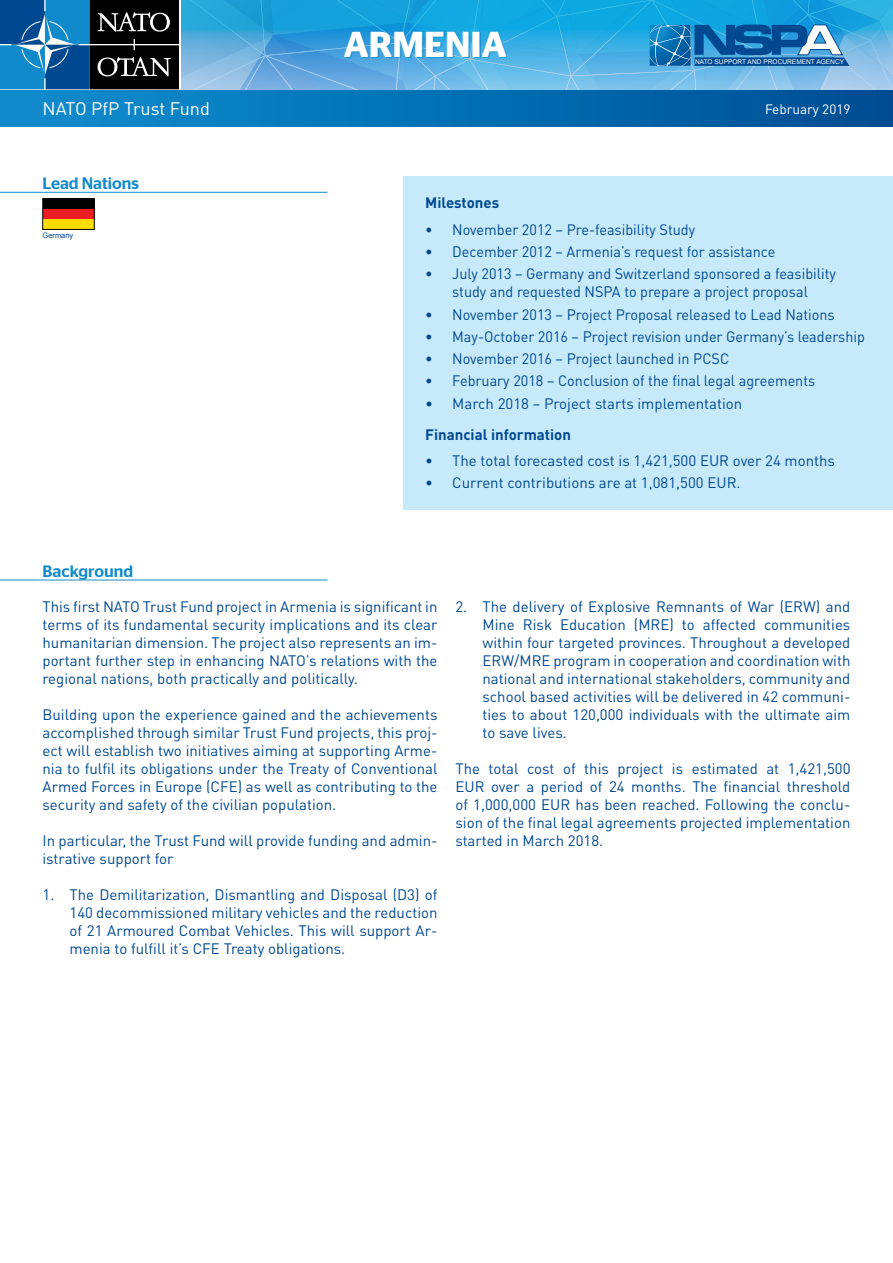
<style>
.page{position:relative;width:893px;height:1263px;background:#fff}
.page>*{position:absolute;margin:0;border:0;box-sizing:border-box;transform-origin:0 0}
.t1{font:600 36px "Stag Sans";color:#fff}
.t2{font:18px "DIN Pro";color:#fff}
.t3{font:500 16.5px "Stag Sans";color:#118acb}
.t4{font:15px/18px "DIN Pro";color:#004990;text-align:justify}
.t5{font:15px/18px "DIN Pro";color:#004990;text-align:center;scale:.96 1}
.t6{font:700 15px "DIN Pro";color:#004990}
.t7{font:13.5px "DIN Pro";color:#fff}
.t8{font:7.5px "Arial";color:#004990}
.t9{font:6.6px "Arial";color:#fff}
</style>
<div class="page">
<svg style="left:0;top:89px;width:180px;height:2px"></svg>
<div style="left:0;top:91px;width:893px;height:36px;background:linear-gradient(to right,#0d8fcf,#004f95)"></div>
<div style="left:404px;top:176px;width:489px;height:333px;background:#c7eafb"></div>
<svg style="left:0;top:0;width:893px;height:89px;background:#3892c3"></svg>
<hr style="left:0;top:192px;width:327px;height:1px;background:#118acb">
<hr style="left:0;top:580px;width:327px;height:1px;background:#118acb">
<div style="left:43px;top:199px;width:51px;height:30px;background:#ed1d24"></div>
<div style="left:43px;top:199px;width:51px;height:10px;background:#000"></div>
<div style="left:43px;top:219px;width:51px;height:10px;background:#fd0"></div>
<div style="left:43px;top:198px;width:51px;height:32px;border:1px solid #000"></div>
<p class="t2" style="left:43px;top:96px;width:169px">NATO PfP Trust Fund</p>
<p class="t3" style="left:43px;top:174px;width:98px">Lead Nations</p>
<p class="t8" style="left:43px;top:231px;width:32px">Germany</p>
<p class="t3" style="left:43px;top:561px;width:92px">Background</p>
<h1 class="t1" style="left:344px;top:24px;width:164px">ARMENIA</h1>
<p class="t9" style="left:695px;top:57px;width:151px">NATO SUPPORT AND PROCUREMENT AGENCY</p>
<p class="t7" style="left:765px;top:100px;width:87px">February 2019</p>
<p class="t6" style="left:425px;top:193px;width:76px">Milestones</p>
<p class="t5" style="left:425px;top:220px;width:283px">• November 2012 – Pre-feasibility Study</p>
<p class="t5" style="left:425px;top:242px;width:366px">• December 2012 – Armenia’s request for assistance</p>
<p class="t5" style="left:425px;top:264px;width:429px">• July 2013 – Germany and Switzerland sponsored a feasibility study and requested NSPA to prepare a project proposal</p>
<p class="t5" style="left:425px;top:305px;width:428px">• November 2013 – Project Proposal released to Lead Nations</p>
<p class="t5" style="left:425px;top:327px;width:460px">• May-October 2016 – Project revision under Germany’s leadership</p>
<p class="t5" style="left:425px;top:349px;width:318px">• November 2016 – Project launched in PCSC</p>
<p class="t5" style="left:425px;top:371px;width:408px">• February 2018 – Conclusion of the final legal agreements</p>
<p class="t4" style="left:425px;top:394px;width:318px">• March 2018 – Project starts implementation</p>
<p class="t6" style="left:425px;top:424px;width:147px">Financial information</p>
<p class="t4" style="left:425px;top:451px;width:411px">• The total forecasted cost is 1,421,500 EUR over 24 months</p>
<p class="t4" style="left:425px;top:473px;width:317px">• Current contributions are at 1,081,500 EUR.</p>
<p class="t4" style="left:43px;top:597px;width:396px">This first NATO Trust Fund project in Armenia is significant in terms of its fundamental security implications and its clear humanitarian dimension. The project also represents an im&shy;portant further step in enhancing NATO’s relations with the regional nations, both practically and politically.</p>
<p class="t4" style="left:43px;top:705px;width:396px">Building upon the experience gained and the achievements accomplished through similar Trust Fund projects, this proj&shy;ect will establish two initiatives aiming at supporting Arme&shy;nia to fulfil its obligations under the Treaty of Conventional Armed Forces in Europe (CFE) as well as contributing to the security and safety of the civilian population.</p>
<p class="t4" style="left:43px;top:831px;width:396px">In particular, the Trust Fund will provide funding and admin&shy;istrative support for</p>
<p class="t4" style="left:70px;top:885px;width:369px;text-indent:-27px">1. The Demilitarization, Dismantling and Disposal (D3) of 140 decommissioned military vehicles and the reduction of 21 Armoured Combat Vehicles. This will support Ar&shy;menia to fulfill it’s CFE Treaty obligations.</p>
<p class="t4" style="left:482px;top:597px;width:369px;text-indent:-27px">2. The delivery of Explosive Remnants of War (ERW) and Mine Risk Education (MRE) to affected communities within four targeted provinces. Throughout a developed ERW/MRE program in cooperation and coordination with national and international stakeholders, community and school based activities will be delivered in 42 communi&shy;ties to about 120,000 individuals with the ultimate aim to save lives.</p>
<p class="t4" style="left:455px;top:759px;width:396px">The total cost of this project is estimated at 1,421,500<br>EUR over a period of 24 months. The financial threshold of 1,000,000 EUR has been reached. Following the conclu&shy;sion of the final legal agreements projected implementation started in March 2018.</p>
</div>
